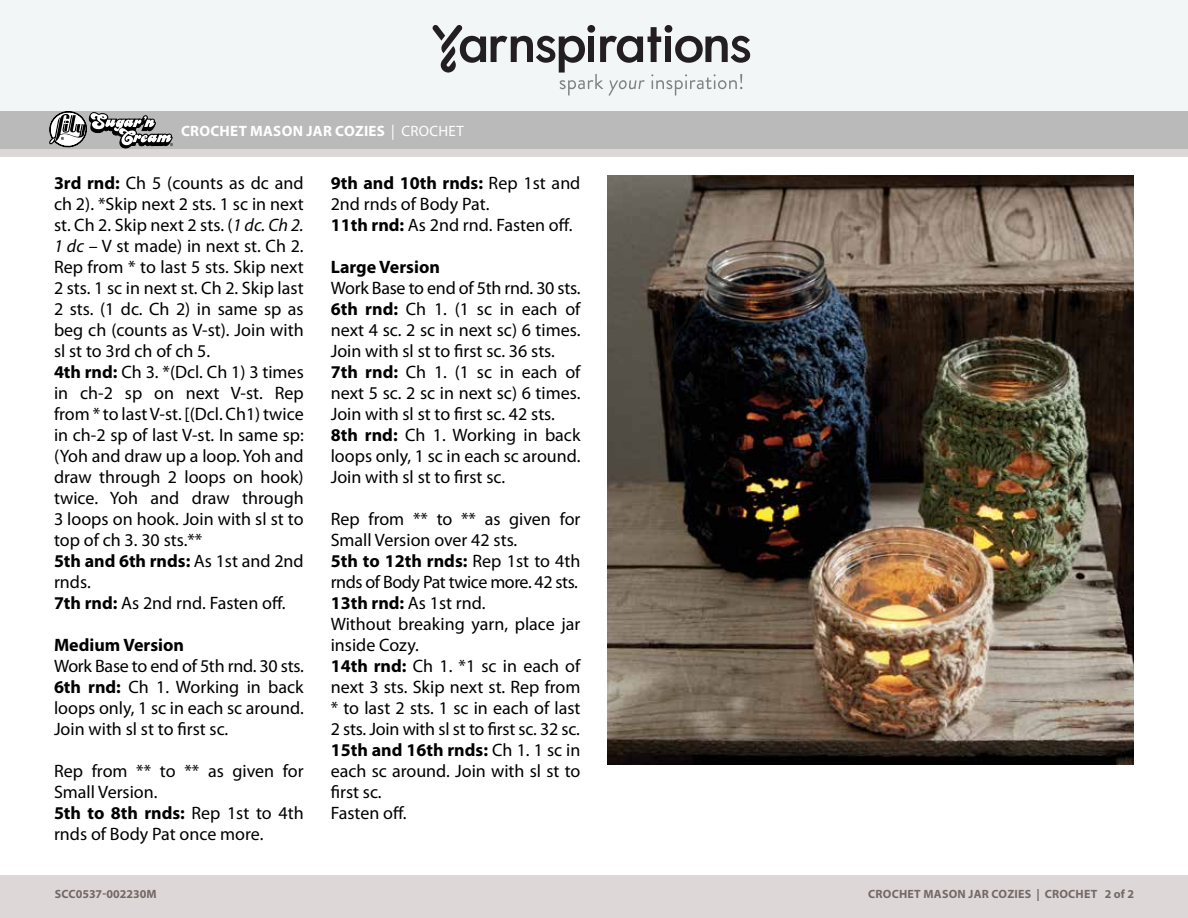
<style>
.page{position:relative;width:1188px;height:918px;background:#fff}
.page>*{position:absolute;margin:0;border:0;box-sizing:border-box;transform-origin:0 0}
.t1{font:18px/21px "Myriad Pro";color:#000}
.Pattern_Title{font:700 15px "Myriad Pro";letter-spacing:.02em;color:#fff}
.t2{font:700 12px "Myriad Pro";color:#746865}
.t3{font:700 12px "Myriad Pro";letter-spacing:.02em;color:#756966}
.t4{font:12px "Myriad Pro";color:#746865}
.s1{font-weight:400}
.s2{font-weight:700}
.s3{font-style:italic}
</style>
<div class="page">
<div style="left:0;top:0;width:1188px;height:111px;background:#f3f6f7"></div>
<svg style="left:433px;top:25px;width:318px;height:71px"></svg>
<div style="left:0;top:874px;width:1188px;height:44px;background:#ddd8d7"></div>
<div style="left:0;top:149px;width:1188px;height:8px;background:#ddd8d7"></div>
<div style="left:0;top:111px;width:1188px;height:38px;background:#bbbaba"></div>
<img style="left:608px;top:175px;width:526px;height:590px">
<svg style="left:49px;top:111px;width:124px;height:38px"></svg>
<p class="Pattern_Title" style="left:181px;top:121px;width:284px">CROCHET MASON JAR COZIES <span class="s1">| CROCHET</span></p>
<p class="t1" style="left:54px;top:172px;width:251px"><span class="s2">3rd rnd:</span> Ch 5 (counts as dc and ch 2). *Skip next 2 sts. 1 sc in next st. Ch 2. Skip next 2 sts. (<span class="s3">1 dc. Ch 2.<br>1 dc</span> – V st made) in next st. Ch 2.<br>Rep from * to last 5 sts. Skip next<br>2 sts. 1 sc in next st. Ch 2. Skip last<br>2 sts. (1 dc. Ch 2) in same sp as beg ch (counts as V-st). Join with sl st to 3rd ch of ch 5.<br><span class="s2">4th rnd:</span> Ch 3. *(Dcl. Ch 1) 3 times in ch-2 sp on next V-st. Rep from * to last V-st. [(Dcl. Ch1) twice in ch-2 sp of last V-st. In same sp: (Yoh and draw up a loop. Yoh and draw through 2 loops on hook) twice. Yoh and draw through<br>3 loops on hook. Join with sl st to top of ch 3. 30 sts.**<br><span class="s2">5th and 6th rnds:</span> As 1st and 2nd rnds.<br><span class="s2">7th rnd:</span> As 2nd rnd. Fasten off.</p>
<p class="t1" style="left:54px;top:634px;width:251px"><span class="s2">Medium Version<br></span>Work Base to end of 5th rnd. 30 sts.<br><span class="s2">6th rnd:</span> Ch 1. Working in back loops only, 1 sc in each sc around.<br>Join with sl st to first sc.</p>
<p class="t1" style="left:54px;top:760px;width:251px">Rep from ** to ** as given for<br>Small Version.<br><span class="s2">5th to 8th rnds:</span> Rep 1st to 4th rnds of Body Pat once more.</p>
<p class="Pattern_Title" style="left:181px;top:121px;width:244px">ALLIGATOR PENCIL CASE <span class="s1">| CROCHET</span></p>
<p class="t1" style="left:331px;top:172px;width:251px"><span class="s2">9th and 10th rnds:</span> Rep 1st and<br>2nd rnds of Body Pat.<br><span class="s2">11th rnd:</span> As 2nd rnd. Fasten off.</p>
<p class="t1" style="left:331px;top:256px;width:251px"><span class="s2">Large Version<br></span>Work Base to end of 5th rnd. 30 sts.<br><span class="s2">6th rnd:</span> Ch 1. (1 sc in each of next 4 sc. 2 sc in next sc) 6 times.<br>Join with sl st to first sc. 36 sts.<br><span class="s2">7th rnd:</span> Ch 1. (1 sc in each of next 5 sc. 2 sc in next sc) 6 times.<br>Join with sl st to first sc. 42 sts.<br><span class="s2">8th rnd:</span> Ch 1. Working in back loops only, 1 sc in each sc around.<br>Join with sl st to first sc.</p>
<p class="t1" style="left:331px;top:508px;width:251px">Rep from ** to ** as given for<br>Small Version over 42 sts.<br><span class="s2">5th to 12th rnds:</span> Rep 1st to 4th rnds of Body Pat twice more. 42 sts.<br><span class="s2">13th rnd:</span> As 1st rnd.<br>Without breaking yarn, place jar inside Cozy.<br><span class="s2">14th rnd:</span> Ch 1. *1 sc in each of next 3 sts. Skip next st. Rep from * to last 2 sts. 1 sc in each of last<br>2 sts. Join with sl st to first sc. 32 sc.<br><span class="s2">15th and 16th rnds:</span> Ch 1. 1 sc in each sc around. Join with sl st to first sc.<br>Fasten off.</p>
<p class="t2" style="left:55px;top:886px;width:103px">SCC0537-002230M</p>
<p class="t3" style="left:868px;top:886px;width:231px">CROCHET MASON JAR COZIES | CROCHET</p>
<p class="t2" style="left:959px;top:887px;width:127px">RACCO N HAT <span class="s1">| CROCH</span></p>
<p class="t4" style="left:1105px;top:887px;width:30px">2 of 2</p>
</div>
